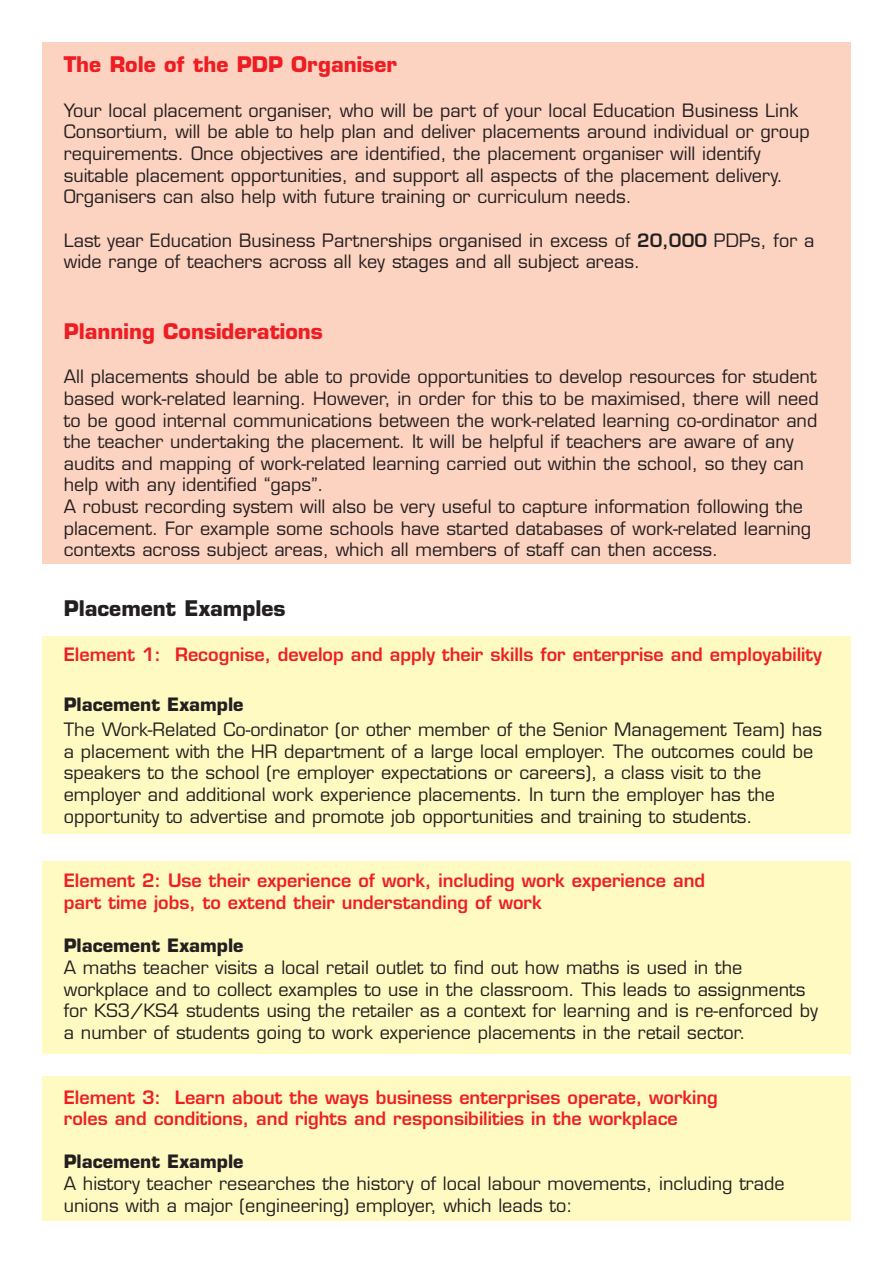
<style>
.page{position:relative;width:893px;height:1262px;background:#fff}
.page>*{position:absolute;margin:0;border:0;box-sizing:border-box;transform-origin:0 0}
.t1{font:700 21px "Eurostile";color:#ee1d23}
.t2{font:700 21px "Eurostile";color:#231f20}
.t3{font:18px/21.6px "Eurostile";color:#231f20}
.t4{font:600 18px/21.6px "Eurostile";color:#ee1e24}
.t5{font:700 18px "Eurostile";color:#231f20}
.s1{font-weight:600}
</style>
<div class="page">
<div style="left:43px;top:861px;width:807px;height:192px;background:#fffac1"></div>
<div style="left:43px;top:1076px;width:807px;height:144px;background:#fffac1"></div>
<div style="left:43px;top:636px;width:807px;height:197px;background:#fffac1"></div>
<div style="left:43px;top:43px;width:807px;height:521px;background:#fcd2c0"></div>
<p class="t1" style="left:64px;top:57px;width:335px">The Role of the PDP Organiser</p>
<p class="t3" style="left:64px;top:101px;width:747px">Your local placement organiser, who will be part of your local Education Business Link Consortium, will be able to help plan and deliver placements around individual or group requirements. Once objectives are identified, the placement organiser will identify suitable placement opportunities, and support all aspects of the placement delivery.<br>Organisers can also help with future training or curriculum needs.</p>
<p class="t3" style="left:64px;top:231px;width:752px">Last year Education Business Partnerships organised in excess of <span class="s1">20,000</span> PDPs, for a wide range of teachers across all key stages and all subject areas.</p>
<p class="t1" style="left:64px;top:323px;width:261px">Planning Considerations</p>
<p class="t3" style="left:64px;top:368px;width:756px">All placements should be able to provide opportunities to develop resources for student based work-related learning. However, in order for this to be maximised, there will need to be good internal communications between the work-related learning co-ordinator and the teacher undertaking the placement. It will be helpful if teachers are aware of any audits and mapping of work-related learning carried out within the school, so they can help with any identified “gaps”.<br>A robust recording system will also be very useful to capture information following the placement. For example some schools have started databases of work-related learning contexts across subject areas, which all members of staff can then access.</p>
<p class="t2" style="left:64px;top:600px;width:223px">Placement Examples</p>
<p class="t4" style="left:64px;top:645px;width:759px">Element 1: Recognise, develop and apply their skills for enterprise and employability</p>
<p class="t5" style="left:64px;top:697px;width:181px">Placement Example</p>
<p class="t3" style="left:64px;top:720px;width:759px">The Work-Related Co-ordinator (or other member of the Senior Management Team) has a placement with the HR department of a large local employer. The outcomes could be speakers to the school (re employer expectations or careers), a class visit to the employer and additional work experience placements. In turn the employer has the opportunity to advertise and promote job opportunities and training to students.</p>
<p class="t4" style="left:64px;top:872px;width:642px">Element 2: Use their experience of work, including work experience and part time jobs, to extend their understanding of work</p>
<p class="t5" style="left:64px;top:938px;width:181px">Placement Example</p>
<p class="t3" style="left:64px;top:958px;width:755px">A maths teacher visits a local retail outlet to find out how maths is used in the workplace and to collect examples to use in the classroom. This leads to assignments for KS3/KS4 students using the retailer as a context for learning and is re-enforced by a number of students going to work experience placements in the retail sector.</p>
<p class="t4" style="left:64px;top:1088px;width:655px">Element 3: Learn about the ways business enterprises operate, working roles and conditions, and rights and responsibilities in the workplace</p>
<p class="t5" style="left:64px;top:1154px;width:181px">Placement Example</p>
<p class="t3" style="left:64px;top:1174px;width:722px">A history teacher researches the history of local labour movements, including trade unions with a major (engineering) employer, which leads to:</p>
</div>
